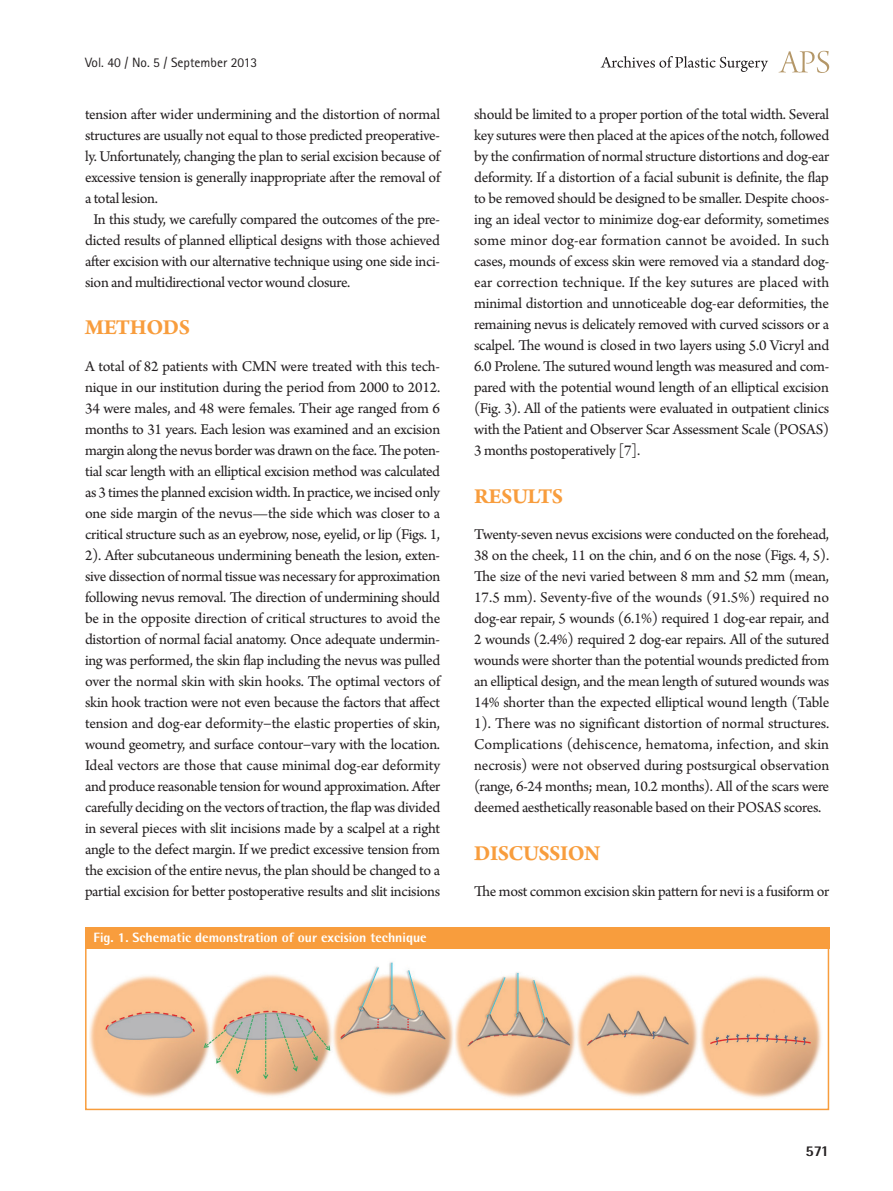
<style>
.page{position:relative;width:893px;height:1191px;background:#fff}
.page>*{position:absolute;margin:0;border:0;box-sizing:border-box;transform-origin:0 0}
.t1{font:700 22.5px "Arno Pro";letter-spacing:-.02em;color:#f89d3d}
.t2{font:15.75px/21px "Arno Pro";letter-spacing:-.02em;color:#231f20;text-align:justify}
.t3{font:800 15px "Rotis Semi Sans Std";color:#231f20}
.t4{font:800 13.5px "Rotis Semi Sans Std";color:#fff}
.t5{font:13.5px "Rotis Sans Serif Std";color:#231f20}
</style>
<div class="page">
<svg style="left:779px;top:51px;width:50px;height:22px"></svg>
<svg style="left:601px;top:56px;width:167px;height:16px"></svg>
<img style="left:89px;top:962px;width:733px;height:136px">
<div style="left:85px;top:927px;width:744px;height:21px;background:#f89d3d"></div>
<div style="left:85px;top:927px;width:744px;height:183px;border:2px solid #f89d3d"></div>
<p class="t5" style="left:85px;top:54px;width:174px">Vol. 40 / No. 5 / September 2013</p>
<p class="t2" style="left:85px;top:105px;width:356px">tension after wider undermining and the distortion of normal</p>
<p class="t2" style="left:85px;top:126px;width:357px">structures are usually not equal to those predicted preoperative-</p>
<p class="t2" style="left:85px;top:147px;width:357px">ly. Unfortunately, changing the plan to serial excision because of</p>
<p class="t2" style="left:85px;top:168px;width:357px">excessive tension is generally inappropriate after the removal of</p>
<p class="t2" style="left:85px;top:189px;width:74px">a total lesion.</p>
<p class="t2" style="left:94px;top:210px;width:348px">In this study, we carefully compared the outcomes of the pre-</p>
<p class="t2" style="left:85px;top:231px;width:356px">dicted results of planned elliptical designs with those achieved</p>
<p class="t2" style="left:85px;top:252px;width:357px">after excision with our alternative technique using one side inci-</p>
<p class="t2" style="left:85px;top:273px;width:267px">sion and multidirectional vector wound closure.</p>
<h1 class="t1" style="left:85px;top:315px;width:107px">METHODS</h1>
<p class="t2" style="left:85px;top:357px;width:357px">A total of 82 patients with CMN were treated with this tech&shy;nique in our institution during the period from 2000 to 2012.<br>34 were males, and 48 were females. Their age ranged from 6 months to 31 years. Each lesion was examined and an excision margin along the nevus border was drawn on the face. The poten&shy;tial scar length with an elliptical excision method was calculated as 3 times the planned excision width. In practice, we incised only one side margin of the nevus—the side which was closer to a critical structure such as an eyebrow, nose, eyelid, or lip (Figs. 1, 2). After subcutaneous undermining beneath the lesion, exten&shy;sive dissection of normal tissue was necessary for approximation following nevus removal. The direction of undermining should be in the opposite direction of critical structures to avoid the distortion of normal facial anatomy. Once adequate undermin&shy;ing was performed, the skin flap including the nevus was pulled over the normal skin with skin hooks. The optimal vectors of skin hook traction were not even because the factors that affect tension and dog-ear deformity−the elastic properties of skin, wound geometry, and surface contour−vary with the location.<br>Ideal vectors are those that cause minimal dog-ear deformity and produce reasonable tension for wound approximation. After carefully deciding on the vectors of traction, the flap was divided in several pieces with slit incisions made by a scalpel at a right angle to the defect margin. If we predict excessive tension from the excision of the entire nevus, the plan should be changed to a partial excision for better postoperative results and slit incisions</p>
<p class="t4" style="left:94px;top:928px;width:335px">Fig. 1. Schematic demonstration of our excision technique</p>
<p class="t2" style="left:474px;top:104px;width:357px">should be limited to a proper portion of the total width. Several key sutures were then placed at the apices of the notch, followed by the confirmation of normal structure distortions and dog-ear deformity. If a distortion of a facial subunit is definite, the flap to be removed should be designed to be smaller. Despite choos&shy;ing an ideal vector to minimize dog-ear deformity, sometimes some minor dog-ear formation cannot be avoided. In such cases, mounds of excess skin were removed via a standard dog&shy;ear correction technique. If the key sutures are placed with minimal distortion and unnoticeable dog-ear deformities, the remaining nevus is delicately removed with curved scissors or a scalpel. The wound is closed in two layers using 5.0 Vicryl and 6.0 Prolene. The sutured wound length was measured and com&shy;pared with the potential wound length of an elliptical excision (Fig. 3). All of the patients were evaluated in outpatient clinics with the Patient and Observer Scar Assessment Scale (POSAS)<br>3 months postoperatively [7].</p>
<h1 class="t1" style="left:474px;top:483px;width:91px">RESULTS</h1>
<p class="t2" style="left:474px;top:525px;width:357px">Twenty-seven nevus excisions were conducted on the forehead, 38 on the cheek, 11 on the chin, and 6 on the nose (Figs. 4, 5).<br>The size of the nevi varied between 8 mm and 52 mm (mean, 17.5 mm). Seventy-five of the wounds (91.5%) required no dog-ear repair, 5 wounds (6.1%) required 1 dog-ear repair, and 2 wounds (2.4%) required 2 dog-ear repairs. All of the sutured wounds were shorter than the potential wounds predicted from an elliptical design, and the mean length of sutured wounds was 14% shorter than the expected elliptical wound length (Table 1). There was no significant distortion of normal structures.<br>Complications (dehiscence, hematoma, infection, and skin necrosis) were not observed during postsurgical observation (range, 6-24 months; mean, 10.2 months). All of the scars were deemed aesthetically reasonable based on their POSAS scores.</p>
<h1 class="t1" style="left:474px;top:840px;width:128px">DISCUSSION</h1>
<p class="t2" style="left:474px;top:882px;width:357px">The most common excision skin pattern for nevi is a fusiform or</p>
<p class="t3" style="left:806px;top:1141px;width:25px">571</p>
</div>
